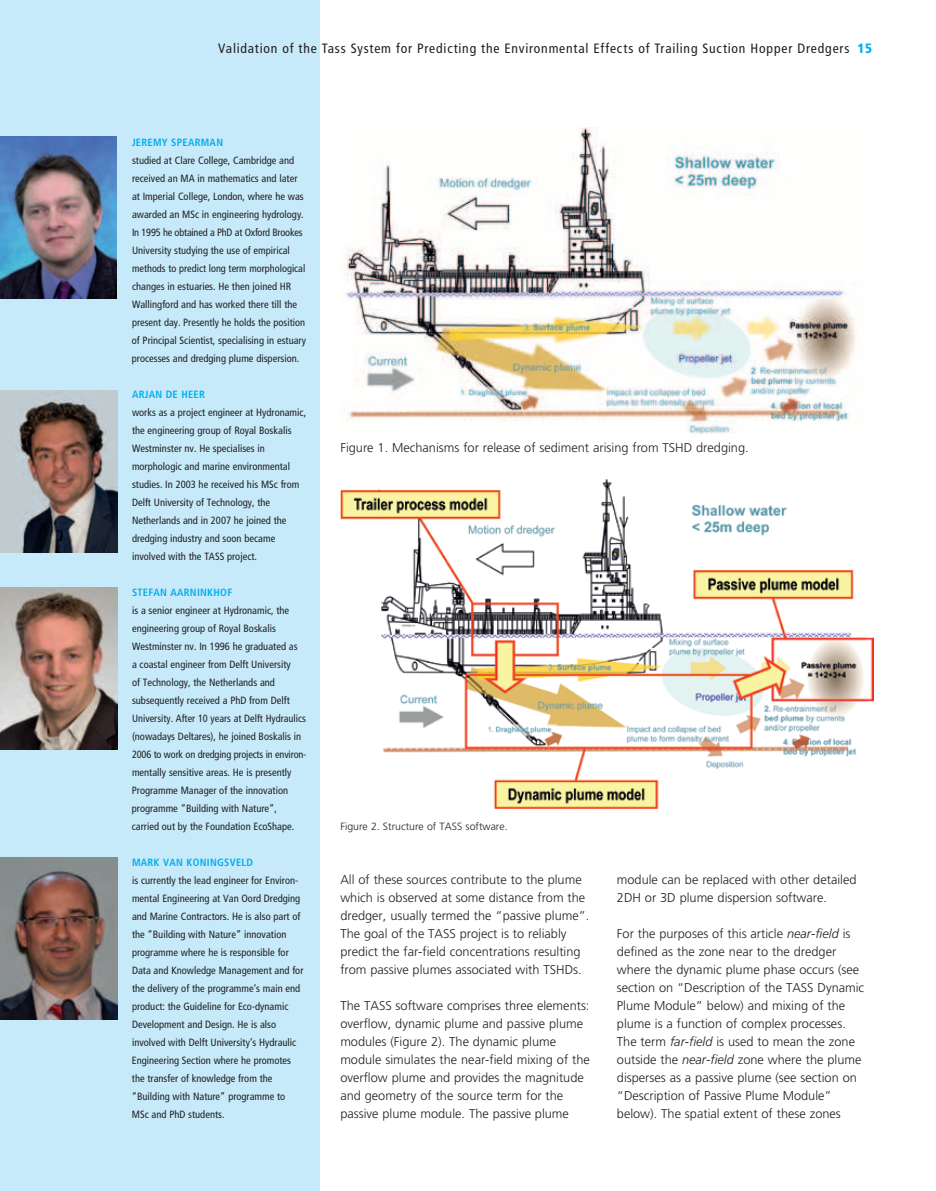
<style>
.page{position:relative;width:936px;height:1191px;background:#fff}
.page>*{position:absolute;margin:0;border:0;box-sizing:border-box;transform-origin:0 0}
.t1{font:condensed 13.5px "Frutiger";letter-spacing:.06em;color:#231f20}
.t2{font:300 12.75px/18px "Frutiger";color:#231f20}
.t3{font:condensed 10.5px/18px "Frutiger";color:#231f20}
.t4{font:700 condensed 10.5px "Frutiger";letter-spacing:.025em;color:#00aeef}
.t5{font:300 10.5px "Frutiger";color:#231f20}
.s1{font-weight:900;color:#00aeef}
.s2{font-style:italic}
</style>
<div class="page">
<div style="left:0;top:0;width:319px;height:1191px;background:#c6eafa"></div>
<img style="left:0;top:136px;width:117px;height:162px">
<img style="left:0;top:390px;width:117px;height:162px">
<img style="left:0;top:587px;width:117px;height:162px">
<img style="left:0;top:857px;width:117px;height:162px">
<img style="left:346px;top:128px;width:511px;height:306px">
<img style="left:341px;top:479px;width:532px;height:329px">
<p class="t1" style="left:218px;top:40px;width:655px">Validation of the Tass System for Predicting the Environmental Effects of Trailing Suction Hopper Dredgers <span class="s1">15</span></p>
<p class="t4" style="left:132px;top:136px;width:93px">JEREMY SPEARMAN</p>
<p class="t3" style="left:132px;top:151px;width:176px">studied at Clare College, Cambridge and received an MA in mathematics and later at Imperial College, London, where he was awarded an MSc in engineering hydrology.<br>In 1995 he obtained a PhD at Oxford Brookes University studying the use of empirical methods to predict long term morphological changes in estuaries. He then joined HR Wallingford and has worked there till the present day. Presently he holds the position of Principal Scientist, specialising in estuary processes and dredging plume dispersion.</p>
<p class="t4" style="left:132px;top:388px;width:74px">ARJAN DE HEER</p>
<p class="t3" style="left:132px;top:403px;width:176px">works as a project engineer at Hydronamic, the engineering group of Royal Boskalis Westminster nv. He specialises in morphologic and marine environmental studies. In 2003 he received his MSc from Delft University of Technology, the Netherlands and in 2007 he joined the dredging industry and soon became involved with the TASS project.</p>
<p class="t4" style="left:132px;top:586px;width:102px">STEFAN AARNINKHOF</p>
<p class="t3" style="left:132px;top:601px;width:176px">is a senior engineer at Hydronamic, the engineering group of Royal Boskalis Westminster nv. In 1996 he graduated as<br>a coastal engineer from Delft University<br>of Technology, the Netherlands and subsequently received a PhD from Delft University. After 10 years at Delft Hydraulics (nowadays Deltares), he joined Boskalis in 2006 to work on dredging projects in environ&shy;mentally sensitive areas. He is presently Programme Manager of the innovation programme “Building with Nature”, carried out by the Foundation EcoShape.</p>
<p class="t4" style="left:132px;top:856px;width:123px">MARK VAN KONINGSVELD</p>
<p class="t3" style="left:132px;top:871px;width:173px">is currently the lead engineer for Environ&shy;mental Engineering at Van Oord Dredging and Marine Contractors. He is also part of the “Building with Nature” innovation programme where he is responsible for Data and Knowledge Management and for the delivery of the programme’s main end product: the Guideline for Eco-dynamic Development and Design. He is also involved with Delft University’s Hydraulic Engineering Section where he promotes the transfer of knowledge from the “Building with Nature” programme to MSc and PhD students.</p>
<p class="t2" style="left:340px;top:438px;width:410px">Figure 1. Mechanisms for release of sediment arising from TSHD dredging.</p>
<p class="t5" style="left:340px;top:820px;width:169px">Figure 2. Structure of TASS software.</p>
<p class="t2" style="left:340px;top:870px;width:251px">All of these sources contribute to the plume which is observed at some distance from the dredger, usually termed the “passive plume”.<br>The goal of the TASS project is to reliably predict the far-field concentrations resulting from passive plumes associated with TSHDs.</p>
<p class="t2" style="left:340px;top:996px;width:251px">The TASS software comprises three elements: overflow, dynamic plume and passive plume modules (Figure 2). The dynamic plume module simulates the near-field mixing of the overflow plume and provides the magnitude and geometry of the source term for the passive plume module. The passive plume</p>
<p class="t2" style="left:617px;top:870px;width:241px">module can be replaced with other detailed<br>2DH or 3D plume dispersion software.</p>
<p class="t2" style="left:617px;top:924px;width:249px">For the purposes of this article <span class="s2">near-field</span> is defined as the zone near to the dredger where the dynamic plume phase occurs (see section on “Description of the TASS Dynamic Plume Module” below) and mixing of the plume is a function of complex processes.<br>The term <span class="s2">far-field</span> is used to mean the zone outside the <span class="s2">near-field</span> zone where the plume disperses as a passive plume (see section on “Description of Passive Plume Module” below). The spatial extent of these zones</p>
</div>
